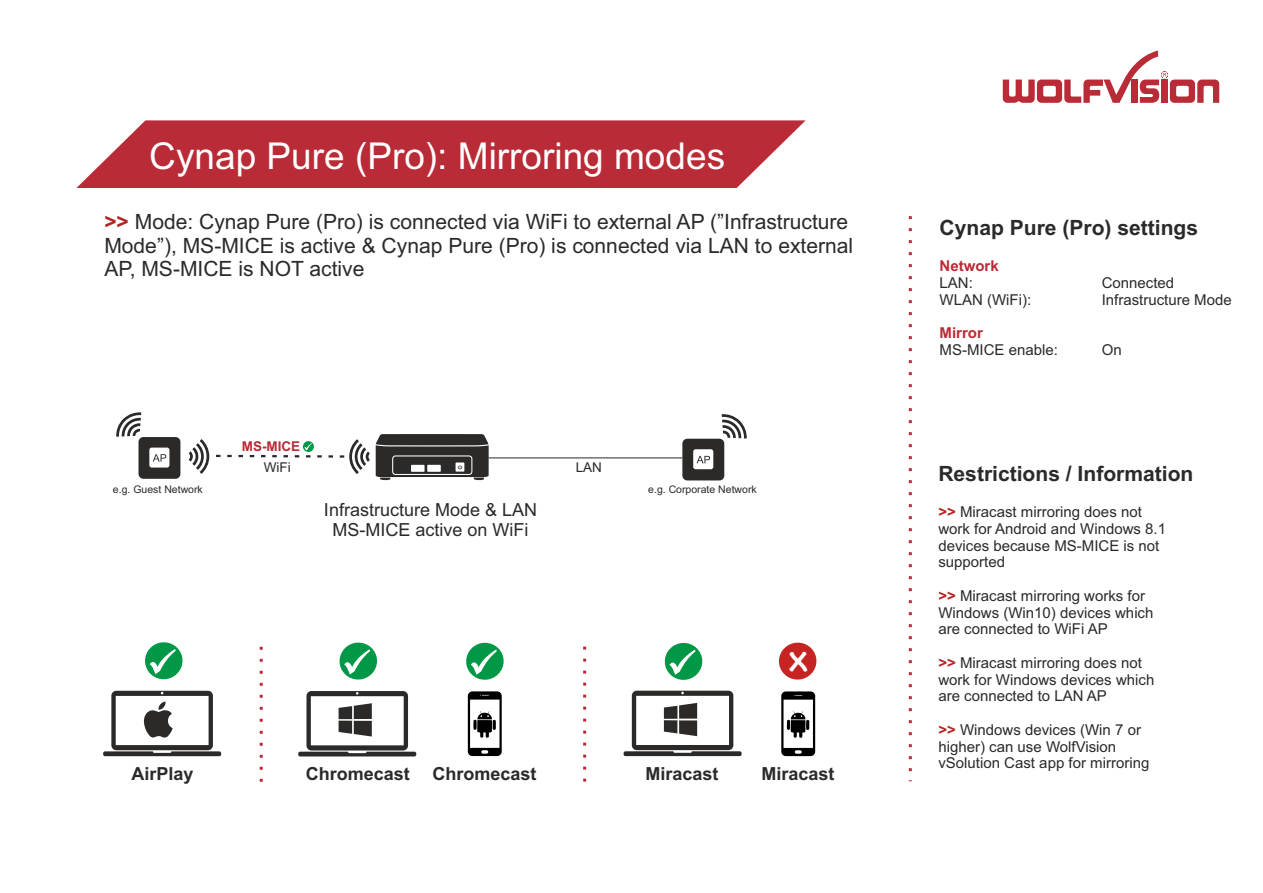
<style>
.page{position:relative;width:1263px;height:893px;background:#fff}
.page>*{position:absolute;margin:0;border:0;box-sizing:border-box;transform-origin:0 0}
.t1{font:700 43.65px "Tekton Pro";color:#fefefe}
.t2{font:37.05px "Arial";color:#fefefe}
.t3{font:21px/23.5px "Arial";color:#2b2a29}
.t4{font:700 21px "Arial";color:#2b2a29}
.t5{font:700 18px "Arial";color:#2b2a29}
.t6{font:18px/20.1px "Arial";color:#2b2a29;text-align:center}
.t7{font:15px/16.8px "Arial";color:#2b2a29}
.t8{font:700 15px "Arial";color:#b92b36}
.t9{font:700 13.5px "Arial";color:#b92b36}
.t10{font:13.5px "Arial";color:#2b2a29}
.t11{font:10.5px "Arial";color:#2b2a29}
.s1{font-weight:700;color:#b42422}
</style>
<div class="page">
<svg style="left:1003px;top:51px;width:216px;height:52px"></svg>
<svg style="left:376px;top:434px;width:113px;height:47px;background:#555453"></svg>
<svg style="left:189px;top:439px;width:181px;height:35px"></svg>
<svg style="left:116px;top:412px;width:64px;height:67px"></svg>
<svg style="left:682px;top:414px;width:65px;height:66px"></svg>
<hr style="left:489px;top:458px;width:193px;height:1px;background:#2b2a29">
<svg style="left:909px;top:216px;width:3px;height:565px"></svg>
<svg style="left:664px;top:643px;width:39px;height:37px"></svg>
<svg style="left:339px;top:642px;width:38px;height:38px"></svg>
<svg style="left:145px;top:642px;width:38px;height:38px"></svg>
<svg style="left:779px;top:642px;width:38px;height:38px"></svg>
<svg style="left:103px;top:691px;width:118px;height:65px"></svg>
<svg style="left:583px;top:647px;width:3px;height:135px"></svg>
<svg style="left:466px;top:642px;width:38px;height:38px"></svg>
<svg style="left:260px;top:647px;width:3px;height:135px"></svg>
<svg style="left:298px;top:691px;width:118px;height:65px"></svg>
<svg style="left:468px;top:691px;width:34px;height:65px"></svg>
<svg style="left:624px;top:691px;width:118px;height:65px"></svg>
<svg style="left:781px;top:691px;width:34px;height:65px"></svg>
<svg style="left:76px;top:120px;width:730px;height:68px;background:#c0404a"></svg>
<h2 class="t2" style="left:149px;top:142px;width:577px">Cynap Pure (Pro): Mirroring modes</h2>
<h2 class="t2" style="left:345px;top:142px;width:289px">: Mirroring modes</h2>
<h3 class="t3" style="left:104px;top:212px;width:750px"><span class="s1">&gt;&gt;</span> Mode: Cynap Pure (Pro) is connected via WiFi to external AP (”Infrastructure<br>Mode”), MS-MICE is active &amp; Cynap Pure (Pro) is connected via LAN to external<br>AP, MS-MICE is NOT active</h3>
<p class="t9" style="left:242px;top:442px;width:60px">MS-MICE</p>
<p class="t10" style="left:264px;top:462px;width:28px">WiFi</p>
<p class="t10" style="left:576px;top:462px;width:28px">LAN</p>
<p class="t11" style="left:113px;top:485px;width:91px">e.g. Guest Network</p>
<p class="t11" style="left:648px;top:485px;width:110px">e.g. Corporate Network</p>
<h3 class="t4" style="left:939px;top:219px;width:260px">Cynap Pure (Pro) settings</h3>
<p class="t8" style="left:940px;top:260px;width:61px">Network</p>
<p class="t7" style="left:940px;top:276px;width:35px">LAN:</p>
<p class="t7" style="left:1102px;top:276px;width:74px">Connected</p>
<p class="t7" style="left:940px;top:292px;width:93px">WLAN (WiFi):</p>
<p class="t7" style="left:1102px;top:292px;width:132px">Infrastructure Mode</p>
<p class="t8" style="left:940px;top:327px;width:45px">Mirror</p>
<p class="t7" style="left:940px;top:343px;width:120px">MS-MICE enable:</p>
<p class="t7" style="left:1102px;top:343px;width:22px">On</p>
<h3 class="t4" style="left:938px;top:465px;width:257px">Restrictions / Information</h3>
<p class="t6" style="left:324px;top:502px;width:215px">Infrastructure Mode &amp; LAN<br>MS-MICE active on WiFi</p>
<p class="t7" style="left:938px;top:505px;width:229px"><span class="s1">&gt;&gt;</span> Miracast mirroring does not work for Android and Windows 8.1 devices because MS-MICE is not supported</p>
<p class="t7" style="left:938px;top:589px;width:217px"><span class="s1">&gt;&gt;</span> Miracast mirroring works for<br>Windows (Win10) devices which are connected to WiFi AP</p>
<p class="t7" style="left:938px;top:656px;width:217px"><span class="s1">&gt;&gt;</span> Miracast mirroring does not work for Windows devices which are connected to LAN AP</p>
<p class="t7" style="left:938px;top:723px;width:212px"><span class="s1">&gt;&gt;</span> Windows devices (Win 7 or higher) can use WolfVision vSolution Cast app for mirroring</p>
<h1 class="t1" style="left:789px;top:642px;width:21px">x</h1>
<p class="t5" style="left:131px;top:767px;width:64px">AirPlay</p>
<p class="t5" style="left:306px;top:767px;width:232px">Chromecast Chromecast</p>
<p class="t5" style="left:645px;top:767px;width:75px">Miracast</p>
<p class="t5" style="left:761px;top:767px;width:75px">Miracast</p>
</div>
